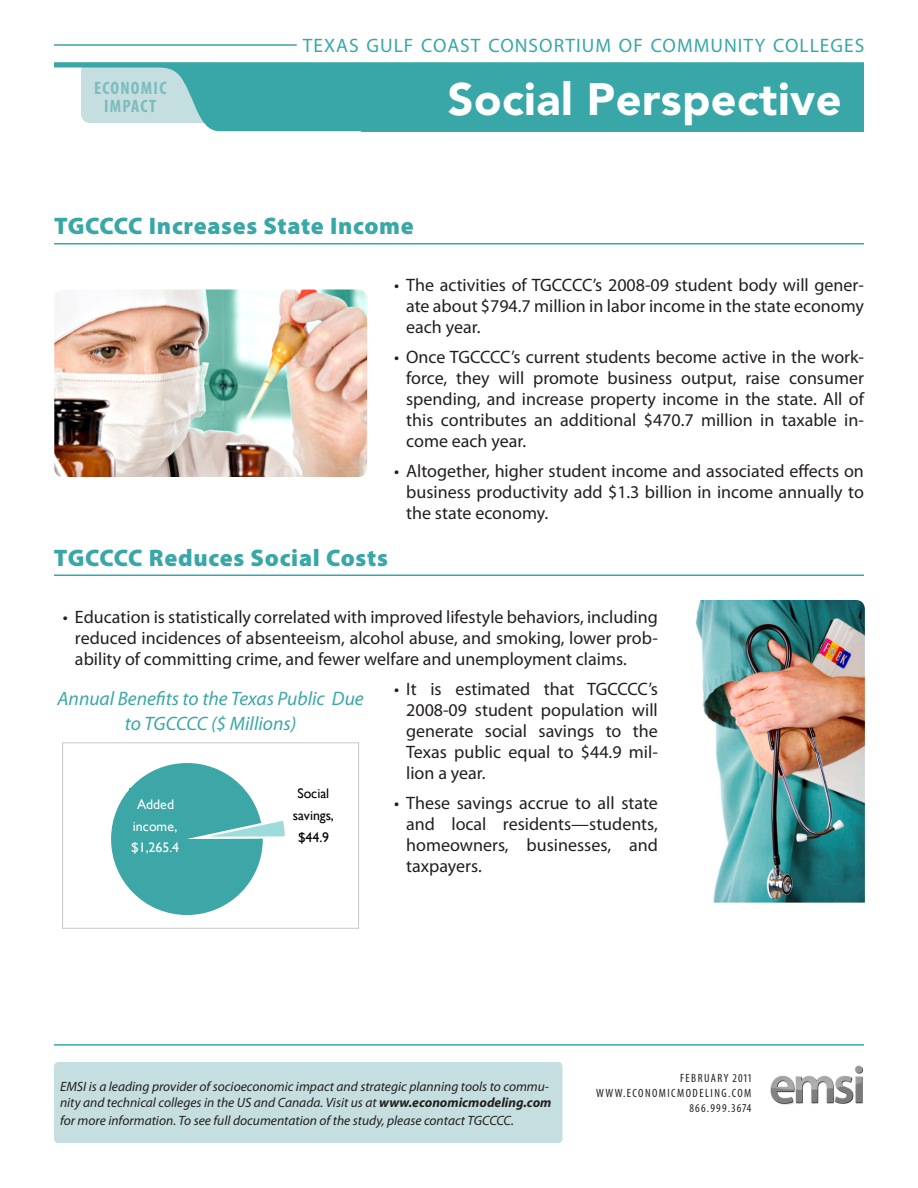
<style>
.page{position:relative;width:918px;height:1188px;background:#fff}
.page>*{position:absolute;margin:0;border:0;box-sizing:border-box;transform-origin:0 0}
.t1{font:900 45px "Avenir LT Std";letter-spacing:.01em;color:#fff}
.Heading_1{font:900 24px "Myriad Pro";letter-spacing:.03em;color:#39a7a7}
.A_-_Graph_Title{font:italic 19.5px/25.2px "Myriad Pro";color:#39a7a7;text-align:center}
.College_Name{font:19.5px "Myriad Pro";letter-spacing:.05em;color:#39a7a7}
.Normal_Bullet{font:18px/21px "Myriad Pro";color:#231f20;text-align:justify}
.Economic_Impact{font:700 condensed 18px "Myriad Pro";letter-spacing:.07em;color:#7dbcbd}
.t2{font:13.8px/21.6px "Gill Sans";color:#fff;text-align:center}
.t3{font:13.8px/21.6px "Gill Sans";letter-spacing:-.01em;color:#000;text-align:center}
.A_-_SmallPrint{font:italic 13.5px/16.2px "Myriad Pro";color:#231f20}
.bottom_text{font:condensed 12px "Myriad Pro";letter-spacing:.12em;color:#231f20}
.bottom_text-2{font:condensed 12px "Myriad Pro";letter-spacing:.1em;color:#231f20}
.s1{font-weight:700}
</style>
<div class="page">
<hr style="left:54px;top:243px;width:810px;height:1px;background:#39a7a7">
<hr style="left:54px;top:574px;width:810px;height:2px;background:#39a7a7">
<svg style="left:111px;top:763px;width:174px;height:152px"></svg>
<div style="left:130px;top:788px;width:51px;height:76px;background:#3da7a7"></div>
<div style="left:62px;top:742px;width:297px;height:187px;border:1px solid #c7c8ca"></div>
<img style="left:695px;top:600px;width:170px;height:303px">
<img style="left:54px;top:290px;width:313px;height:187px">
<div style="left:54px;top:1062px;width:508px;height:81px;background:#c5dedf;border-radius:4px"></div>
<svg style="left:54px;top:62px;width:237px;height:69px"></svg>
<hr style="left:54px;top:44px;width:810px;height:2px;background:#39a7a7">
<svg style="left:291px;top:44px;width:573px;height:88px"></svg>
<hr style="left:54px;top:1044px;width:810px;height:2px;background:#39a7a7">
<img style="left:771px;top:1066px;width:92px;height:38px">
<p class="Economic_Impact" style="left:94px;top:77px;width:74px">ECONOMIC</p>
<p class="Economic_Impact" style="left:104px;top:95px;width:54px">IMPACT</p>
<p class="College_Name" style="left:303px;top:33px;width:563px">TEXAS GULF COAST CONSORTIUM OF COMMUNITY COLLEGES</p>
<p class="t1" style="left:448px;top:72px;width:395px">Social Perspective</p>
<p class="Heading_1" style="left:54px;top:210px;width:361px">TGCCCC Increases State Income</p>
<p class="Normal_Bullet" style="left:406px;top:274px;width:459px;text-indent:-12px">• The activities of TGCCCC’s 2008-09 student body will gener&shy;ate about $794.7 million in labor income in the state economy each year.</p>
<p class="Normal_Bullet" style="left:406px;top:346px;width:459px;text-indent:-12px">• Once TGCCCC’s current students become active in the work&shy;force, they will promote business output, raise consumer spending, and increase property income in the state. All of this contributes an additional $470.7 million in taxable in&shy;come each year.</p>
<p class="Normal_Bullet" style="left:406px;top:460px;width:459px;text-indent:-12px">• Altogether, higher student income and associated effects on business productivity add $1.3 billion in income annually to the state economy.</p>
<p class="Heading_1" style="left:54px;top:541px;width:335px">TGCCCC Reduces Social Costs</p>
<p class="Normal_Bullet" style="left:75px;top:606px;width:584px;text-indent:-12px">• Education is statistically correlated with improved lifestyle behaviors, including reduced incidences of absenteeism, alcohol abuse, and smoking, lower prob&shy;ability of committing crime, and fewer welfare and unemployment claims.</p>
<p class="A_-_Graph_Title" style="left:57px;top:685px;width:308px">Annual Benefits to the Texas Public Due to TGCCCC ($ Millions)</p>
<p class="Normal_Bullet" style="left:406px;top:678px;width:253px;text-indent:-12px">• It is estimated that TGCCCC’s 2008-09 student population will generate social savings to the Texas public equal to $44.9 mil&shy;lion a year.</p>
<p class="Normal_Bullet" style="left:406px;top:792px;width:253px;text-indent:-12px">• These savings accrue to all state and local residents—students, homeowners, businesses, and taxpayers.</p>
<p class="t2" style="left:131px;top:793px;width:49px">Added income, $1,265.4</p>
<p class="t3" style="left:293px;top:783px;width:43px">Social savings, $44.9</p>
<p class="A_-_SmallPrint" style="left:60px;top:1078px;width:493px">EMSI is a leading provider of socioeconomic impact and strategic planning tools to commu&shy;nity and technical colleges in the US and Canada. Visit us at <span class="s1">www.economicmodeling.com</span></p>
<p class="A_-_SmallPrint" style="left:60px;top:1113px;width:455px">for more information. To see full documentation of the study, please contact TGCCCC.</p>
<p class="bottom_text" style="left:680px;top:1070px;width:73px">FEBRUARY 2011</p>
<p class="bottom_text" style="left:596px;top:1085px;width:157px">WWW.ECONOMICMODELING.COM</p>
<p class="bottom_text-2" style="left:689px;top:1100px;width:64px">866.999.3674</p>
</div>
